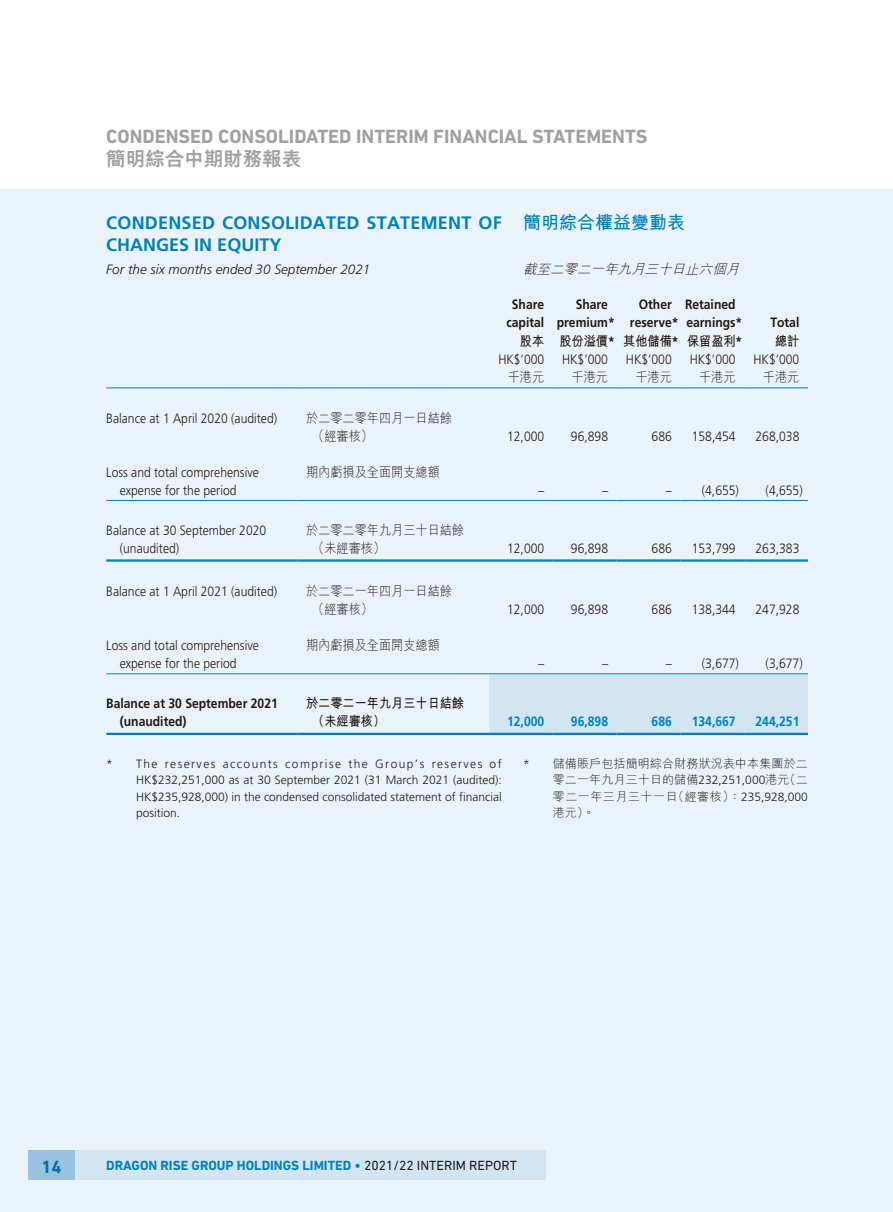
<style>
.page{position:relative;width:893px;height:1212px;background:#fff}
.page>*{position:absolute;margin:0;border:0;box-sizing:border-box;transform-origin:0 0}
.t1{font:700 19.5px "DIN Next LT Pro";color:#a0a0a1}
.t2{font:800 19.5px "M Hei HK";color:#a0a0a1}
.t3{font:700 18px/22.5px "Frutiger LT Std";letter-spacing:.01em;color:#0081b8}
.t4{font:700 18px "M Hei HK";color:#0081b8}
.t5{font:700 18px "DIN Next LT Pro";color:#0071a2}
.t6{font:300 13.5px/18px "Frutiger LT Std";color:#231916;scale:.9 1}
.t7{font:700 13.5px/18px "Frutiger LT Std";color:#231916;scale:.9 1}
.t8{font:300 13.5px/18px "M Hei HK";color:#231916;scale:.9 1}
.t9{font:700 13.5px "DIN Next LT Pro";color:#0081b8}
.t10{font:700 13.5px/18px "M Hei HK";color:#231916;scale:.9 1}
.t11{font:italic 300 13.5px "Frutiger LT Std";color:#231916}
.t12{font:700 13.5px "Frutiger LT Std";color:#0081b8;scale:.9 1}
.t13{font:italic 300 13.5px "M Hei HK";color:#231916}
.t14{font:300 12px/16.5px "Frutiger LT Std";color:#231916;text-align:justify}
.t15{font:300 12px/16.5px "M Hei HK";letter-spacing:.015em;color:#231916;text-align:justify}
.s1{font-family:"Frutiger LT Std"}
.s2{font-weight:400;color:#231916}
</style>
<div class="page">
<div style="left:0;top:189px;width:893px;height:1023px;background:#ebf3fa"></div>
<div style="left:75px;top:1150px;width:471px;height:29px;background:#d3e4f2"></div>
<div style="left:28px;top:1150px;width:47px;height:29px;background:#98c2df"></div>
<div style="left:489px;top:674px;width:319px;height:59px;background:#d3e4f2"></div>
<hr style="left:106px;top:387px;width:192px;height:1px;background:#0081b8">
<hr style="left:298px;top:387px;width:191px;height:1px;background:#0081b8">
<hr style="left:489px;top:387px;width:64px;height:1px;background:#0081b8">
<hr style="left:553px;top:387px;width:64px;height:1px;background:#0081b8">
<hr style="left:617px;top:387px;width:63px;height:1px;background:#0081b8">
<hr style="left:680px;top:387px;width:64px;height:1px;background:#0081b8">
<hr style="left:744px;top:387px;width:64px;height:1px;background:#0081b8">
<hr style="left:106px;top:500px;width:192px;height:1px;background:#0081b8">
<hr style="left:298px;top:500px;width:191px;height:1px;background:#0081b8">
<hr style="left:489px;top:500px;width:64px;height:1px;background:#0081b8">
<hr style="left:553px;top:500px;width:64px;height:1px;background:#0081b8">
<hr style="left:617px;top:500px;width:63px;height:1px;background:#0081b8">
<hr style="left:680px;top:500px;width:64px;height:1px;background:#0081b8">
<hr style="left:744px;top:500px;width:64px;height:1px;background:#0081b8">
<hr style="left:106px;top:559px;width:192px;height:3px;background:#0081b8">
<hr style="left:298px;top:559px;width:191px;height:3px;background:#0081b8">
<hr style="left:489px;top:559px;width:64px;height:3px;background:#0081b8">
<hr style="left:553px;top:559px;width:64px;height:3px;background:#0081b8">
<hr style="left:617px;top:559px;width:63px;height:3px;background:#0081b8">
<hr style="left:680px;top:559px;width:64px;height:3px;background:#0081b8">
<hr style="left:744px;top:559px;width:64px;height:3px;background:#0081b8">
<hr style="left:106px;top:673px;width:192px;height:1px;background:#0081b8">
<hr style="left:298px;top:673px;width:191px;height:1px;background:#0081b8">
<hr style="left:489px;top:673px;width:64px;height:1px;background:#0081b8">
<hr style="left:553px;top:673px;width:64px;height:1px;background:#0081b8">
<hr style="left:617px;top:673px;width:63px;height:1px;background:#0081b8">
<hr style="left:680px;top:673px;width:64px;height:1px;background:#0081b8">
<hr style="left:744px;top:673px;width:64px;height:1px;background:#0081b8">
<hr style="left:106px;top:733px;width:192px;height:2px;background:#0081b8">
<hr style="left:298px;top:733px;width:191px;height:2px;background:#0081b8">
<hr style="left:489px;top:733px;width:64px;height:2px;background:#0081b8">
<hr style="left:553px;top:733px;width:64px;height:2px;background:#0081b8">
<hr style="left:617px;top:733px;width:63px;height:2px;background:#0081b8">
<hr style="left:680px;top:733px;width:64px;height:2px;background:#0081b8">
<hr style="left:744px;top:733px;width:64px;height:2px;background:#0081b8">
<h1 class="t1" style="left:106px;top:124px;width:543px">CONDENSED CONSOLIDATED INTERIM FINANCIAL STATEMENTS</h1>
<h1 class="t2" style="left:106px;top:149px;width:196px">簡明綜合中期財務報表</h1>
<h2 class="t3" style="left:106px;top:211px;width:397px">CONDENSED CONSOLIDATED STATEMENT OF<br>CHANGES IN EQUITY</h2>
<p class="t11" style="left:106px;top:262px;width:266px">For the six months ended 30 September 2021</p>
<h2 class="t4" style="left:523px;top:209px;width:163px">簡明綜合權益變動表</h2>
<p class="t13" style="left:523px;top:262px;width:221px">截至二零二一年九月三十日止六個月</p>
<p class="t7" style="left:506px;top:296px;width:44px;text-align:center">Share capital</p>
<p class="t7" style="left:557px;top:296px;width:66px;text-indent:19px">Share premium*</p>
<p class="t7" style="left:630px;top:296px;width:56px;text-align:center">Other reserve*</p>
<p class="t7" style="left:685px;top:296px;width:65px">Retained earnings*</p>
<p class="t7" style="left:770px;top:314px;width:34px">Total</p>
<p class="t6" style="left:106px;top:409px;width:191px">Balance at 1 April 2020 (audited)</p>
<p class="t8" style="left:312px;top:408px;width:157px;text-indent:-6px">於二零二零年四月一日結餘（經審核）</p>
<p class="t6" style="left:120px;top:463px;width:156px;text-indent:-13px">Loss and total comprehensive expense for the period</p>
<p class="t8" style="left:306px;top:462px;width:150px">期內虧損及全面開支總額</p>
<p class="t6" style="left:120px;top:522px;width:164px;text-indent:-13px">Balance at 30 September 2020 (unaudited)</p>
<p class="t8" style="left:312px;top:521px;width:170px;text-indent:-6px">於二零二零年九月三十日結餘（未經審核）</p>
<p class="t6" style="left:106px;top:582px;width:191px">Balance at 1 April 2021 (audited)</p>
<p class="t8" style="left:312px;top:582px;width:157px;text-indent:-6px">於二零二一年四月一日結餘（經審核）</p>
<p class="t6" style="left:120px;top:636px;width:156px;text-indent:-13px">Loss and total comprehensive expense for the period</p>
<p class="t8" style="left:306px;top:636px;width:150px">期內虧損及全面開支總額</p>
<p class="t7" style="left:120px;top:694px;width:177px;text-indent:-13px">Balance at 30 September 2021 (unaudited)</p>
<p class="t10" style="left:312px;top:693px;width:170px;text-indent:-6px">於二零二一年九月三十日結餘（未經審核）</p>
<p class="t10" style="left:520px;top:331px;width:249px">股本 股份溢價<span class="s1">*</span> 其他儲備<span class="s1">*</span> 保留盈利<span class="s1">*</span></p>
<p class="t10" style="left:775px;top:331px;width:29px">總計</p>
<p class="t6" style="left:498px;top:351px;width:53px">HK$’000</p>
<p class="t6" style="left:562px;top:351px;width:53px">HK$’000</p>
<p class="t6" style="left:626px;top:351px;width:53px">HK$’000</p>
<p class="t6" style="left:690px;top:351px;width:53px">HK$’000</p>
<p class="t6" style="left:753px;top:351px;width:53px">HK$’000</p>
<p class="t8" style="left:508px;top:368px;width:42px">千港元</p>
<p class="t8" style="left:572px;top:368px;width:42px">千港元</p>
<p class="t8" style="left:635px;top:368px;width:42px">千港元</p>
<p class="t8" style="left:699px;top:368px;width:42px">千港元</p>
<p class="t8" style="left:763px;top:368px;width:42px">千港元</p>
<p class="t6" style="left:507px;top:427px;width:43px">12,000</p>
<p class="t6" style="left:571px;top:427px;width:43px">96,898</p>
<p class="t6" style="left:652px;top:427px;width:24px">686</p>
<p class="t6" style="left:692px;top:427px;width:50px">158,454</p>
<p class="t6" style="left:755px;top:427px;width:50px">268,038</p>
<p class="t6" style="left:538px;top:481px;width:8px">–</p>
<p class="t6" style="left:602px;top:481px;width:8px">–</p>
<p class="t6" style="left:666px;top:481px;width:83px">– (4,655)</p>
<p class="t6" style="left:766px;top:481px;width:43px">(4,655)</p>
<p class="t6" style="left:507px;top:540px;width:43px">12,000</p>
<p class="t6" style="left:571px;top:540px;width:43px">96,898</p>
<p class="t6" style="left:652px;top:540px;width:24px">686</p>
<p class="t6" style="left:692px;top:540px;width:50px">153,799</p>
<p class="t6" style="left:755px;top:540px;width:50px">263,383</p>
<p class="t6" style="left:507px;top:600px;width:43px">12,000</p>
<p class="t6" style="left:571px;top:600px;width:43px">96,898</p>
<p class="t6" style="left:652px;top:600px;width:24px">686</p>
<p class="t6" style="left:692px;top:600px;width:50px">138,344</p>
<p class="t6" style="left:755px;top:600px;width:50px">247,928</p>
<p class="t6" style="left:538px;top:654px;width:8px">–</p>
<p class="t6" style="left:602px;top:654px;width:8px">–</p>
<p class="t6" style="left:666px;top:654px;width:83px">– (3,677)</p>
<p class="t6" style="left:766px;top:654px;width:43px">(3,677)</p>
<p class="t12" style="left:507px;top:714px;width:43px">12,000</p>
<p class="t12" style="left:571px;top:714px;width:43px">96,898</p>
<p class="t12" style="left:652px;top:714px;width:24px">686</p>
<p class="t12" style="left:692px;top:714px;width:50px">134,667</p>
<p class="t12" style="left:755px;top:714px;width:50px">244,251</p>
<p class="t14" style="left:136px;top:756px;width:367px;text-indent:-30px">* The reserves accounts comprise the Group’s reserves of HK$232,251,000 as at 30 September 2021 (31 March 2021 (audited):<br>HK$235,928,000) in the condensed consolidated statement of financial position.</p>
<p class="t15" style="left:553px;top:755px;width:257px;text-indent:-30px"><span class="s1">*</span> 儲備賬戶包括簡明綜合財務狀況表中本集團於二零二一年九月三十日的儲備<span class="s1">232,251,000</span>港元（二零二一年三月三十一日（經審核）：<span class="s1">235,928,000</span>港元）。</p>
<h2 class="t5" style="left:42px;top:1156px;width:22px">14</h2>
<p class="t9" style="left:106px;top:1158px;width:412px">DRAGON RISE GROUP HOLDINGS LIMITED • <span class="s2">2021/22 INTERIM REPORT</span></p>
</div>
